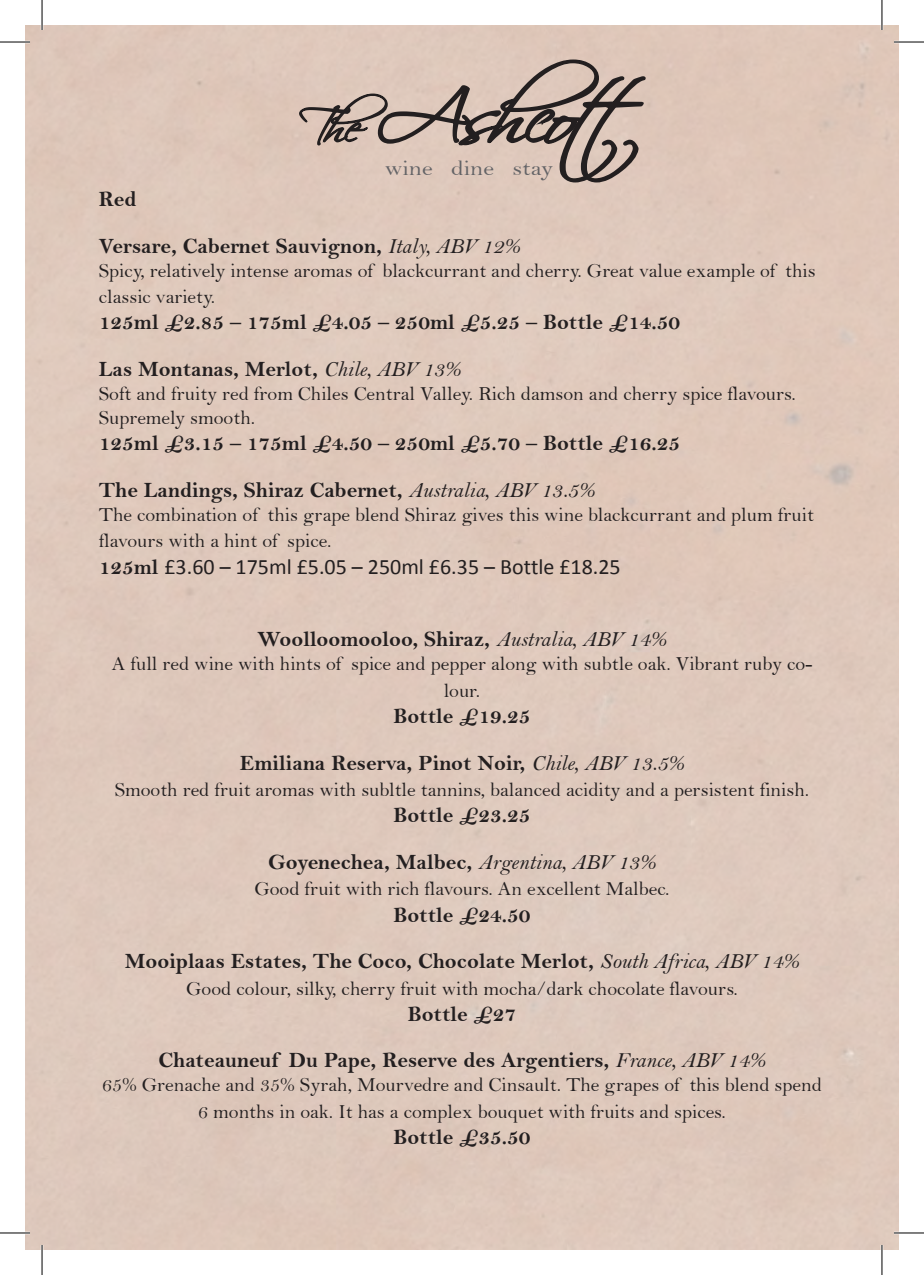
<style>
.page{position:relative;width:924px;height:1275px;background:#fff}
.page>*{position:absolute;margin:0;border:0;box-sizing:border-box;transform-origin:0 0}
.t1{font:22px "Bell MT Bold";color:#231f20}
.t2{font:22px "Calibri";color:#231f20}
.t3{font:21.4px "Bell";color:#636366;scale:1.15 1}
.t4{font:20px/26.4px "Bell";color:#231f20}
.s1{font-family:"Bell MT Italic"}
.s2{font-family:"Bell MT Bold"}
</style>
<div class="page">
<svg style="left:298px;top:58px;width:348px;height:126px;background:#beaba1"></svg>
<hr style="left:0;top:42px;width:30px;height:1px;background:#000">
<hr style="left:893px;top:42px;width:30px;height:1px;background:#000">
<hr style="left:0;top:1232px;width:30px;height:1px;background:#000">
<hr style="left:893px;top:1232px;width:30px;height:1px;background:#000">
<hr style="left:42px;top:0;width:1px;height:30px;background:#000">
<hr style="left:42px;top:1245px;width:1px;height:30px;background:#000">
<hr style="left:881px;top:0;width:1px;height:30px;background:#000">
<hr style="left:881px;top:1245px;width:1px;height:30px;background:#000">
<p class="t3" style="left:384px;top:155px;width:148px">wine dine stay</p>
<p class="t1" style="left:99px;top:186px;width:39px">Red</p>
<p class="t1" style="left:99px;top:232px;width:422px">Versare, Cabernet Sauvignon, <span class="s1">Italy, ABV 12%</span></p>
<p class="t4" style="left:99px;top:257px;width:718px">Spicy, relatively intense aromas of blackcurrant and cherry. Great value example of this classic variety.</p>
<p class="t1" style="left:99px;top:309px;width:582px">125ml £2.85 – 175ml £4.05 – 250ml £5.25 – Bottle £14.50</p>
<p class="t1" style="left:99px;top:356px;width:363px">Las Montanas, Merlot, <span class="s1">Chile, ABV 13%</span></p>
<p class="t4" style="left:99px;top:381px;width:698px;line-height:24px">Soft and fruity red from Chiles Central Valley. Rich damson and cherry spice flavours.<br>Supremely smooth.</p>
<p class="t1" style="left:99px;top:430px;width:582px">125ml £3.15 – 175ml £4.50 – 250ml £5.70 – Bottle £16.25</p>
<p class="t1" style="left:99px;top:476px;width:497px">The Landings, Shiraz Cabernet, <span class="s1">Australia, ABV 13.5%</span></p>
<p class="t4" style="left:99px;top:501px;width:716px">The combination of this grape blend Shiraz gives this wine blackcurrant and plum fruit flavours with a hint of spice.</p>
<p class="t2" style="left:99px;top:552px;width:523px"><span class="s2">125ml</span> £3.60 – 175ml £5.05 – 250ml £6.35 – Bottle £18.25</p>
<p class="t1" style="left:257px;top:626px;width:410px">Woolloomooloo, Shiraz, <span class="s1">Australia, ABV 14%</span></p>
<p class="t4" style="left:112px;top:651px;width:701px;text-align:center">A full red wine with hints of spice and pepper along with subtle oak. Vibrant ruby co&shy;lour.</p>
<p class="t1" style="left:393px;top:703px;width:139px">Bottle £19.25</p>
<p class="t1" style="left:240px;top:749px;width:445px">Emiliana Reserva, Pinot Noir, <span class="s1">Chile, ABV 13.5%</span></p>
<p class="t4" style="left:115px;top:776px;width:695px">Smooth red fruit aromas with subltle tannins, balanced acidity and a persistent finish.</p>
<p class="t1" style="left:393px;top:802px;width:139px">Bottle £23.25</p>
<p class="t1" style="left:268px;top:848px;width:389px">Goyenechea, Malbec, <span class="s1">Argentina, ABV 13%</span></p>
<p class="t4" style="left:254px;top:875px;width:416px">Good fruit with rich flavours. An excellent Malbec.</p>
<p class="t1" style="left:393px;top:901px;width:139px">Bottle £24.50</p>
<p class="t1" style="left:125px;top:948px;width:675px">Mooiplaas Estates, The Coco, Chocolate Merlot, <span class="s1">South Africa, ABV 14%</span></p>
<p class="t4" style="left:186px;top:975px;width:553px">Good colour, silky, cherry fruit with mocha/dark chocolate flavours.</p>
<p class="t1" style="left:407px;top:1000px;width:110px">Bottle £27</p>
<p class="t1" style="left:158px;top:1047px;width:608px">Chateauneuf Du Pape, Reserve des Argentiers, <span class="s1">France, ABV 14%</span></p>
<p class="t4" style="left:102px;top:1071px;width:721px;text-align:center">65% Grenache and 35% Syrah, Mourvedre and Cinsault. The grapes of this blend spend<br>6 months in oak. It has a complex bouquet with fruits and spices.</p>
<p class="t1" style="left:393px;top:1124px;width:139px">Bottle £35.50</p>
</div>
